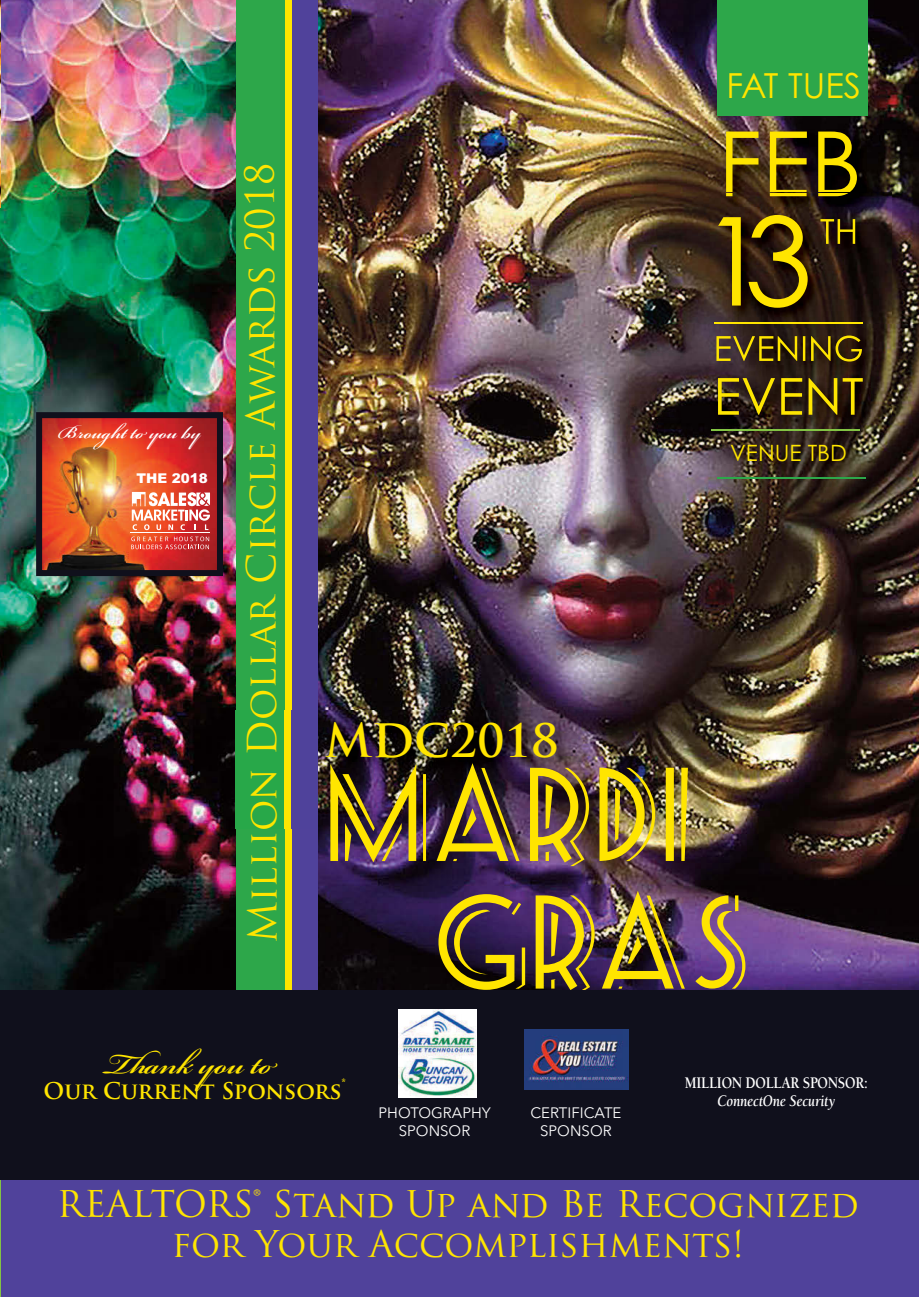
<style>
.page{position:relative;width:919px;height:1297px;background:#fff}
.page>*{position:absolute;margin:0;border:0;box-sizing:border-box;transform-origin:0 0}
.t1{font:123px "Century Gothic";color:#ffe500}
.t2{font:108px/127.5px "Seaside Resort NF";color:#ffe500}
.t3{font:90px "Century Gothic";color:#ffe500}
.t4{font:700 45px "Trajan Pro";color:#ffe500}
.t5{font:600 43.5px "Bickham Script Pro";color:#ffe500}
.t6{font:39px "Trajan Pro";letter-spacing:-.005em;color:#ffe500}
.t7{font:36px/40.5px "Trajan Pro";color:#ffe500;text-align:center}
.t8{font:34.5px "Century Gothic";color:#ffe500}
.t9{font:600 27px "Bickham Script Pro";color:#fff}
.t10{font:700 22.5px "Trajan Pro";color:#ffe500}
.t11{font:22.5px "Century Gothic";color:#ffe500}
.t12{font:700 16.5px "Berkeley";letter-spacing:-.015em;color:#fff;scale:.85 1}
.t13{font:italic 700 16.5px "Berkeley";letter-spacing:-.015em;color:#fff;scale:.85 1}
.t14{font:15px/18px "Avenir Next";color:#fff;text-align:center}
.t15{font:900 13.5px "Arial";color:#fff}
.t16{font:700 12px "Trajan Pro";color:#ffe500}
</style>
<div class="page">
<img style="left:317px;top:0;width:601px;height:990px">
<img style="left:0;top:0;width:236px;height:990px">
<div style="left:236px;top:0;width:54px;height:1036px;background:#2da74a"></div>
<div style="left:285px;top:0;width:32px;height:1063px;background:#ffe500"></div>
<div style="left:292px;top:0;width:25px;height:1063px;background:#50429b"></div>
<img style="left:0;top:1px;width:1px;height:206px">
<img style="left:226px;top:710px;width:444px;height:119px">
<img style="left:317px;top:710px;width:1px;height:119px">
<img style="left:36px;top:412px;width:187px;height:164px">
<img style="left:629px;top:112px;width:289px;height:212px">
<img style="left:628px;top:324px;width:1px;height:201px">
<img style="left:629px;top:406px;width:289px;height:119px">
<img style="left:891px;top:324px;width:27px;height:82px">
<img style="left:629px;top:324px;width:5px;height:82px">
<img style="left:891px;top:207px;width:24px;height:120px">
<img style="left:634px;top:193px;width:257px;height:223px">
<img style="left:726px;top:193px;width:122px;height:3px">
<img style="left:716px;top:335px;width:145px;height:26px">
<img style="left:718px;top:378px;width:144px;height:37px">
<img style="left:774px;top:324px;width:117px;height:3px">
<img style="left:820px;top:219px;width:35px;height:25px">
<div style="left:717px;top:0;width:150px;height:116px;background:#2da74a"></div>
<hr style="left:714px;top:322px;width:148px;height:2px;background:#ffe500">
<hr style="left:711px;top:429px;width:148px;height:1px;background:#82c343">
<hr style="left:717px;top:477px;width:148px;height:1px;background:#2da74a">
<div style="left:0;top:990px;width:918px;height:189px;background:#10101c"></div>
<img style="left:398px;top:1009px;width:78px;height:88px">
<img style="left:524px;top:1029px;width:104px;height:60px">
<div style="left:0;top:1180px;width:918px;height:116px;background:#50429b"></div>
<hr style="left:0;top:1180px;width:1px;height:116px;background:#82c343">
<p class="t9" style="left:58px;top:412px;width:144px">Brought to you by</p>
<p class="t15" style="left:136px;top:468px;width:73px">THE 2018</p>
<p class="t6" style="left:236px;top:942px;width:781px;rotate:-90deg">Million Dollar Circle Awards 2018</p>
<p class="t8" style="left:726px;top:65px;width:136px">FAT TUES</p>
<h3 class="t3" style="left:718px;top:109px;width:145px">FEB</h3>
<h1 class="t1" style="left:700px;top:186px;width:113px">13</h1>
<p class="t4" style="left:325px;top:712px;width:235px">MDC2018</p>
<p class="t11" style="left:730px;top:439px;width:118px">VENUE TBD</p>
<h2 class="t2" style="left:434px;top:750px;width:316px;text-indent:-108px">MARDI<br>GRAS</h2>
<p class="t5" style="left:145px;top:1032px;width:130px">ank you to</p>
<p class="t16" style="left:341px;top:1076px;width:6px">*</p>
<p class="t10" style="left:44px;top:1076px;width:299px">Our Current Sponsors</p>
<p class="t14" style="left:378px;top:1102px;width:114px">PHOTOGRAPHY<br>SPONSOR</p>
<p class="t14" style="left:530px;top:1103px;width:92px">CERTIFICATE<br>SPONSOR</p>
<p class="t12" style="left:684px;top:1073px;width:217px">MILLION DOLLAR SPONSOR:</p>
<p class="t13" style="left:717px;top:1091px;width:140px">ConnectOne Security</p>
<p class="t7" style="left:57px;top:1183px;width:803px">REALTORS® Stand Up and Be Recognized for Your Accomplishments!</p>
</div>
